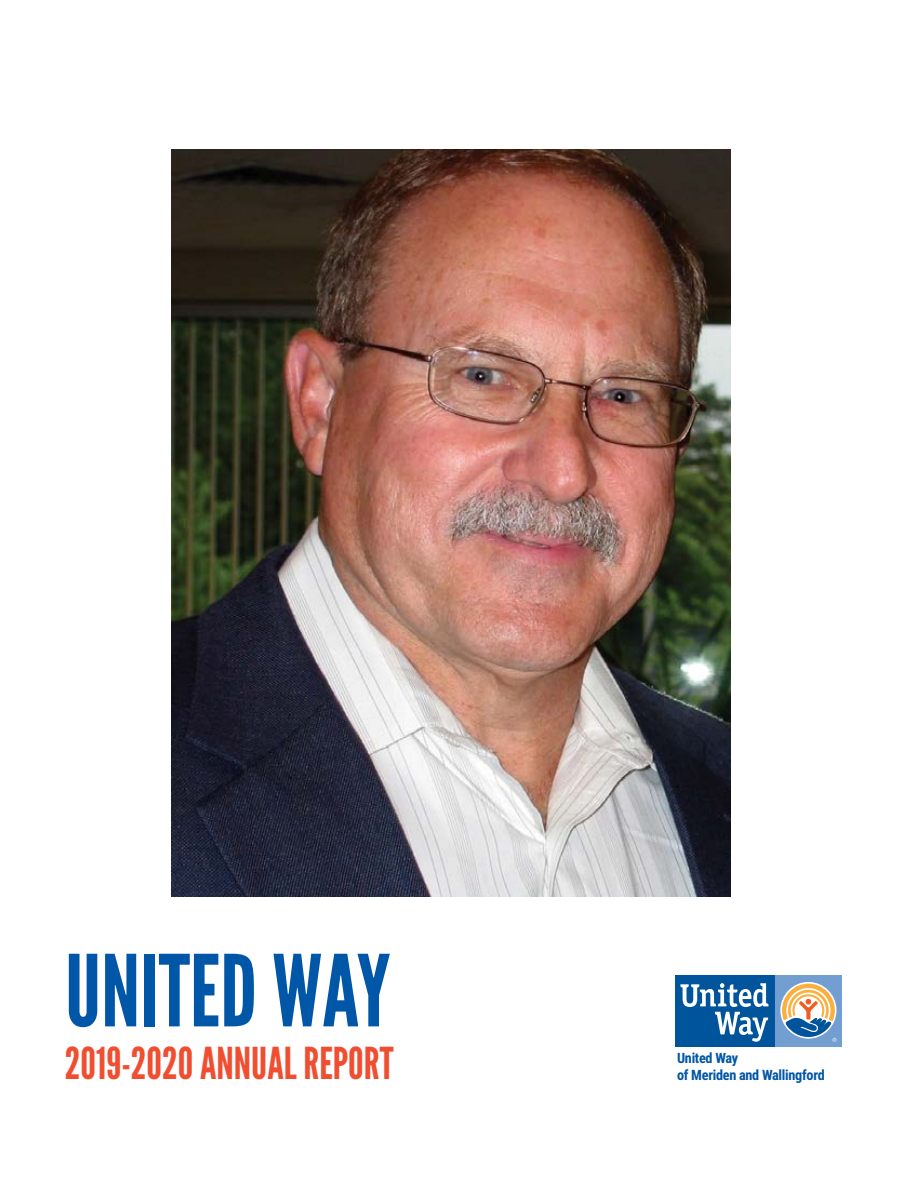
<style>
.page{position:relative;width:918px;height:1188px;background:#fff}
.page>*{position:absolute;margin:0;border:0;box-sizing:border-box;transform-origin:0 0}
.t1{font:98.85px "League Gothic";color:#0056a7}
.t2{font:43.95px "League Gothic";color:#f04e31}
.t3{font:700 14.25px/16.5px "Roboto Condensed";letter-spacing:-.02em;color:#0056a7}
</style>
<div class="page">
<img style="left:172px;top:149px;width:559px;height:748px">
<div style="left:774px;top:975px;width:68px;height:71px;background:#739ed1"></div>
<div style="left:675px;top:975px;width:99px;height:71px;background:#00549c"></div>
<svg style="left:680px;top:983px;width:89px;height:59px"></svg>
<svg style="left:782px;top:984px;width:54px;height:58px"></svg>
<h1 class="t1" style="left:65px;top:932px;width:327px">UNITED WAY</h1>
<h2 class="t2" style="left:65px;top:1037px;width:330px">2019-2020 ANNUAL REPORT</h2>
<p class="t3" style="left:677px;top:1049px;width:149px">United Way<br>of Meriden and Wallingford</p>
</div>
